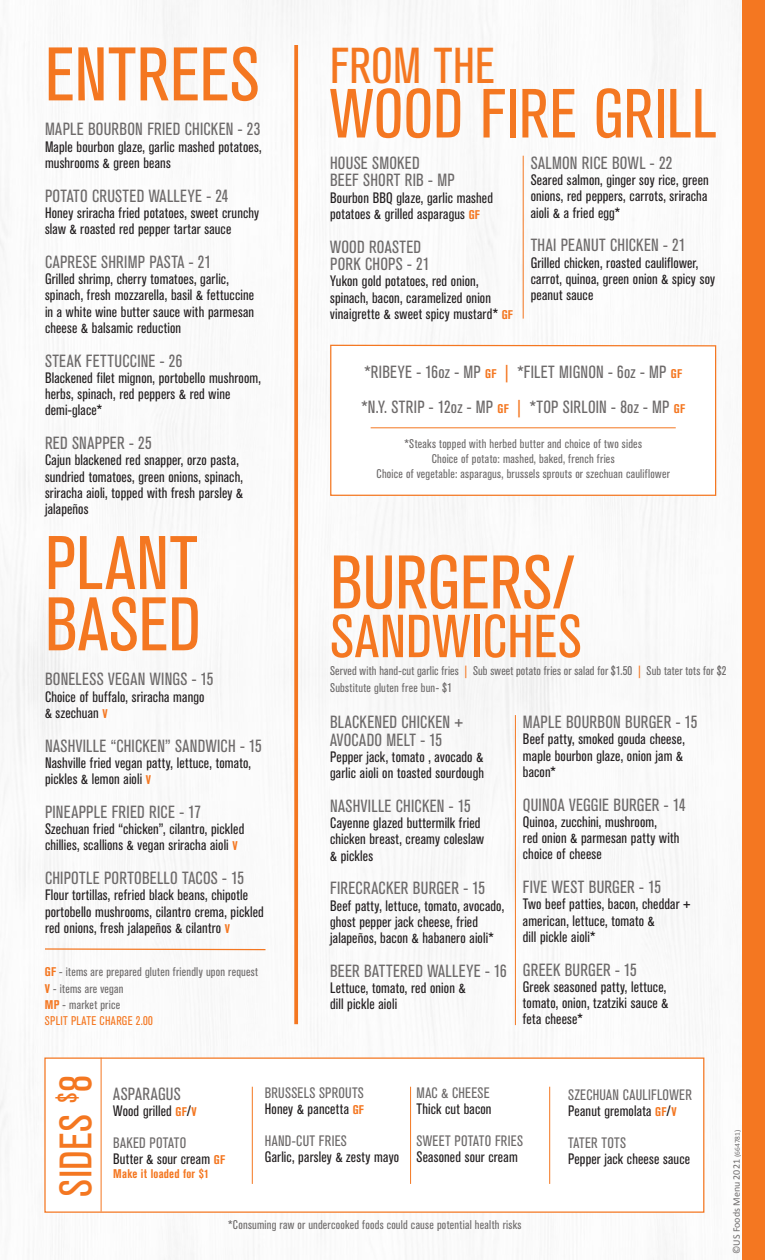
<style>
.page{position:relative;width:765px;height:1260px;background:#fff}
.page>*{position:absolute;margin:0;border:0;box-sizing:border-box;transform-origin:0 0}
.t1{font:condensed 75px/61.2px "Akzidenz Grotesk BE";color:#f47721}
.t2{font:condensed 68.75px "Akzidenz Grotesk BE";letter-spacing:.005em;color:#f47721}
.t3{font:condensed 60px "Akzidenz Grotesk BE";letter-spacing:.01em;color:#f47721}
.t4{font:condensed 50px "Akzidenz Grotesk BE";color:#f47721}
.t5{font:condensed 45px "Akzidenz Grotesk BE";letter-spacing:.005em;color:#f47721}
.t6{font:condensed 17.5px/17.5px "Akzidenz Grotesk BE";letter-spacing:.015em;color:#6d6a6a}
.t7{font:condensed 15px/16.2px "Akzidenz Grotesk BE";letter-spacing:.01em;color:#231f20}
.t8{font:condensed 15px/16.2px "Akzidenz Grotesk BE";letter-spacing:.015em;color:#6d6a6a}
.t9{font:condensed 12.5px/16.2px "Akzidenz Grotesk BE";letter-spacing:.02em;color:#6d6a6a}
.t10{font:700 condensed 12.5px "Akzidenz Grotesk BE";letter-spacing:.02em;color:#f47721}
.t11{font:10px "Calibri";color:#6d6a6a}
.s1{font-weight:700;font-size:12.5px;color:#f47721}
.s2{font-weight:700;color:#f47721}
.s3{color:#f47721}
.s4{color:#6d6a6a}
.s5{color:#231f20}
.s6{font-size:7.5px}
</style>
<div class="page">
<img style="left:0;top:0;width:741px;height:1260px">
<div style="left:742px;top:0;width:23px;height:1260px;background:#f47721"></div>
<svg style="left:330px;top:344px;width:387px;height:153px"></svg>
<div style="left:44px;top:1058px;width:660px;height:155px;background:#fff;border:1px solid #f47721"></div>
<svg style="left:44px;top:948px;width:223px;height:3px"></svg>
<svg style="left:294px;top:45px;width:4px;height:979px;background:#f48030"></svg>
<hr style="left:371px;top:428px;width:305px;height:1px;background:#f47721">
<hr style="left:515px;top:715px;width:1px;height:310px;background:#f47721">
<hr style="left:523px;top:156px;width:1px;height:163px;background:#f47721">
<hr style="left:252px;top:1087px;width:1px;height:97px;background:#f47721">
<hr style="left:410px;top:1087px;width:1px;height:97px;background:#f47721">
<hr style="left:549px;top:1087px;width:1px;height:97px;background:#f47721">
<hr style="left:101px;top:1058px;width:1px;height:154px;background:#f47721">
<h1 class="t1" style="left:45px;top:45px;width:216px">ENTREES</h1>
<p class="t6" style="left:45px;top:121px;width:217px">MAPLE BOURBON FRIED CHICKEN - 23</p>
<p class="t7" style="left:45px;top:139px;width:218px">Maple bourbon glaze, garlic mashed potatoes, mushrooms &amp; green beans</p>
<p class="t6" style="left:45px;top:187px;width:185px">POTATO CRUSTED WALLEYE - 24</p>
<p class="t7" style="left:45px;top:205px;width:216px">Honey sriracha fried potatoes, sweet crunchy slaw &amp; roasted red pepper tartar sauce</p>
<p class="t6" style="left:45px;top:253px;width:168px">CAPRESE SHRIMP PASTA - 21</p>
<p class="t7" style="left:45px;top:271px;width:211px">Grilled shrimp, cherry tomatoes, garlic, spinach, fresh mozzarella, basil &amp; fettuccine in a white wine butter sauce with parmesan cheese &amp; balsamic reduction</p>
<p class="t6" style="left:45px;top:352px;width:139px">STEAK FETTUCCINE - 26</p>
<p class="t7" style="left:45px;top:370px;width:217px">Blackened filet mignon, portobello mushroom, herbs, spinach, red peppers &amp; red wine demi-glace*</p>
<p class="t6" style="left:45px;top:435px;width:108px">RED SNAPPER - 25</p>
<p class="t7" style="left:45px;top:452px;width:200px">Cajun blackened red snapper, orzo pasta, sundried tomatoes, green onions, spinach, sriracha aioli, topped with fresh parsley &amp; jalapeños</p>
<h1 class="t1" style="left:45px;top:534px;width:158px">PLANT<br>BASED</h1>
<p class="t6" style="left:45px;top:671px;width:170px">BONELESS VEGAN WINGS - 15</p>
<p class="t7" style="left:45px;top:689px;width:161px">Choice of buffalo, sriracha mango &amp; szechuan <span class="s1">V</span></p>
<p class="t6" style="left:45px;top:737px;width:218px">NASHVILLE “CHICKEN” SANDWICH - 15</p>
<p class="t7" style="left:45px;top:755px;width:208px">Nashville fried vegan patty, lettuce, tomato, pickles &amp; lemon aioli <span class="s1">V</span></p>
<p class="t6" style="left:45px;top:803px;width:158px">PINEAPPLE FRIED RICE - 17</p>
<p class="t7" style="left:45px;top:821px;width:201px">Szechuan fried “chicken”, cilantro, pickled chillies, scallions &amp; vegan sriracha aioli <span class="s1">V</span></p>
<p class="t6" style="left:45px;top:870px;width:200px">CHIPOTLE PORTOBELLO TACOS - 15</p>
<p class="t7" style="left:45px;top:887px;width:220px">Flour tortillas, refried black beans, chipotle portobello mushrooms, cilantro crema, pickled red onions, fresh jalapeños &amp; cilantro <span class="s1">V</span></p>
<p class="t9" style="left:45px;top:964px;width:215px"><span class="s2">GF</span> - items are prepared gluten friendly upon request<br><span class="s2">V</span> - items are vegan<br><span class="s2">MP</span> - market price<br><span class="s3">SPLIT PLATE CHARGE 2.00</span></p>
<h3 class="t4" style="left:330px;top:37px;width:166px">FROM THE</h3>
<h2 class="t2" style="left:330px;top:76px;width:388px">WOOD FIRE GRILL</h2>
<p class="t6" style="left:330px;top:154px;width:126px">HOUSE SMOKED<br>BEEF SHORT RIB - MP</p>
<p class="t7" style="left:330px;top:190px;width:164px">Bourbon BBQ glaze, garlic mashed potatoes &amp; grilled asparagus <span class="s1">GF</span></p>
<p class="t6" style="left:330px;top:238px;width:101px">WOOD ROASTED<br>PORK CHOPS - 21</p>
<p class="t7" style="left:330px;top:273px;width:184px">Yukon gold potatoes, red onion, spinach, bacon, caramelized onion vinaigrette &amp; sweet spicy mustard* <span class="s1">GF</span></p>
<p class="t6" style="left:531px;top:154px;width:143px">SALMON RICE BOWL - 22</p>
<p class="t7" style="left:531px;top:172px;width:180px;text-align:justify">Seared salmon, ginger soy rice, green onions, red peppers, carrots, sriracha aioli &amp; a fried egg*</p>
<p class="t6" style="left:531px;top:237px;width:156px">THAI PEANUT CHICKEN - 21</p>
<p class="t7" style="left:531px;top:255px;width:186px">Grilled chicken, roasted cauliflower, carrot, quinoa, green onion &amp; spicy soy peanut sauce</p>
<p class="t6" style="left:361px;top:355px;width:325px;line-height:35px">*RIBEYE - 16oz - MP <span class="s1">GF</span> <span class="s3">|</span> *FILET MIGNON - 6oz - MP <span class="s1">GF </span>*N.Y. STRIP - 12oz - MP <span class="s1">GF</span> <span class="s3">|</span> *TOP SIRLOIN - 8oz - MP <span class="s1">GF</span></p>
<p class="t9" style="left:377px;top:436px;width:295px;line-height:15px;text-align:center">*Steaks topped with herbed butter and choice of two sides<br>Choice of potato: mashed, baked, french fries<br>Choice of vegetable: asparagus, brussels sprouts or szechuan cauliflower</p>
<h1 class="t1" style="left:330px;top:553px;width:246px">BURGERS/</h1>
<h3 class="t3" style="left:330px;top:603px;width:253px">SANDWICHES</h3>
<p class="t9" style="left:330px;top:662px;width:398px;line-height:17.5px">Served with hand-cut garlic fries <span class="s3">|</span> Sub sweet potato fries or salad for $1.50 <span class="s3">|</span> Sub tater tots for $2<br>Substitute gluten free bun- $1</p>
<p class="t6" style="left:330px;top:714px;width:135px">BLACKENED CHICKEN +<br>AVOCADO MELT - 15</p>
<p class="t7" style="left:330px;top:749px;width:155px">Pepper jack, tomato , avocado &amp; garlic aioli on toasted sourdough</p>
<p class="t6" style="left:330px;top:798px;width:142px">NASHVILLE CHICKEN - 15</p>
<p class="t7" style="left:330px;top:815px;width:155px">Cayenne glazed buttermilk fried chicken breast, creamy coleslaw &amp; pickles</p>
<p class="t6" style="left:330px;top:880px;width:157px">FIRECRACKER BURGER - 15</p>
<p class="t7" style="left:330px;top:898px;width:176px">Beef patty, lettuce, tomato, avocado, ghost pepper jack cheese, fried jalapeños, bacon &amp; habanero aioli*</p>
<p class="t6" style="left:330px;top:963px;width:178px">BEER BATTERED WALLEYE - 16</p>
<p class="t7" style="left:330px;top:980px;width:137px">Lettuce, tomato, red onion &amp; dill pickle aioli</p>
<p class="t6" style="left:523px;top:714px;width:176px">MAPLE BOURBON BURGER - 15</p>
<p class="t7" style="left:523px;top:731px;width:163px;text-align:justify">Beef patty, smoked gouda cheese, maple bourbon glaze, onion jam &amp; bacon*</p>
<p class="t6" style="left:523px;top:796px;width:164px">QUINOA VEGGIE BURGER - 14</p>
<p class="t7" style="left:523px;top:814px;width:158px">Quinoa, zucchini, mushroom,<br>red onion &amp; parmesan patty with choice of cheese</p>
<p class="t6" style="left:523px;top:879px;width:140px">FIVE WEST BURGER - 15</p>
<p class="t7" style="left:523px;top:896px;width:169px">Two beef patties, bacon, cheddar + american, lettuce, tomato &amp;<br>dill pickle aioli*</p>
<p class="t6" style="left:523px;top:961px;width:115px">GREEK BURGER - 15</p>
<p class="t7" style="left:523px;top:979px;width:147px">Greek seasoned patty, lettuce, tomato, onion, tzatziki sauce &amp; feta cheese*</p>
<h3 class="t5" style="left:51px;top:1197px;width:123px;rotate:-90deg">SIDES <sup>$</sup>8</h3>
<p class="t6" style="left:113px;top:1086px;width:69px">ASPARAGUS</p>
<p class="t7" style="left:113px;top:1096px;width:85px;line-height:31.2px">Wood grilled <span class="s1">GF</span>/<span class="s1">V<br></span><span class="s4">BAKED POTATO</span></p>
<p class="t7" style="left:113px;top:1151px;width:113px">Butter &amp; sour cream <span class="s1">GF</span></p>
<p class="t10" style="left:113px;top:1166px;width:97px">Make it loaded for $1</p>
<p class="t8" style="left:265px;top:1085px;width:101px">BRUSSELS SPROUTS<br><span class="s5">Honey &amp; pancetta</span> <span class="s1">GF</span></p>
<p class="t8" style="left:265px;top:1133px;width:83px">HAND-CUT FRIES</p>
<p class="t7" style="left:265px;top:1149px;width:136px">Garlic, parsley &amp; zesty mayo</p>
<p class="t8" style="left:417px;top:1085px;width:75px">MAC &amp; CHEESE</p>
<p class="t7" style="left:417px;top:1101px;width:77px">Thick cut bacon</p>
<p class="t8" style="left:417px;top:1133px;width:108px">SWEET POTATO FRIES</p>
<p class="t7" style="left:417px;top:1149px;width:103px">Seasoned sour cream</p>
<p class="t9" style="left:228px;top:1217px;width:295px">*Consuming raw or undercooked foods could cause potential health risks</p>
<p class="t8" style="left:568px;top:1087px;width:125px">SZECHUAN CAULIFLOWER<br><span class="s5">Peanut gremolata</span> <span class="s1">GF</span><span class="s5">/</span><span class="s1">V</span></p>
<p class="t8" style="left:568px;top:1135px;width:59px">TATER TOTS</p>
<p class="t7" style="left:568px;top:1151px;width:124px">Pepper jack cheese sauce</p>
<p class="t11" style="left:730px;top:1254px;width:126px;rotate:-90deg">©US Foods Menu 2021 <span class="s6">(664781)</span></p>
</div>
